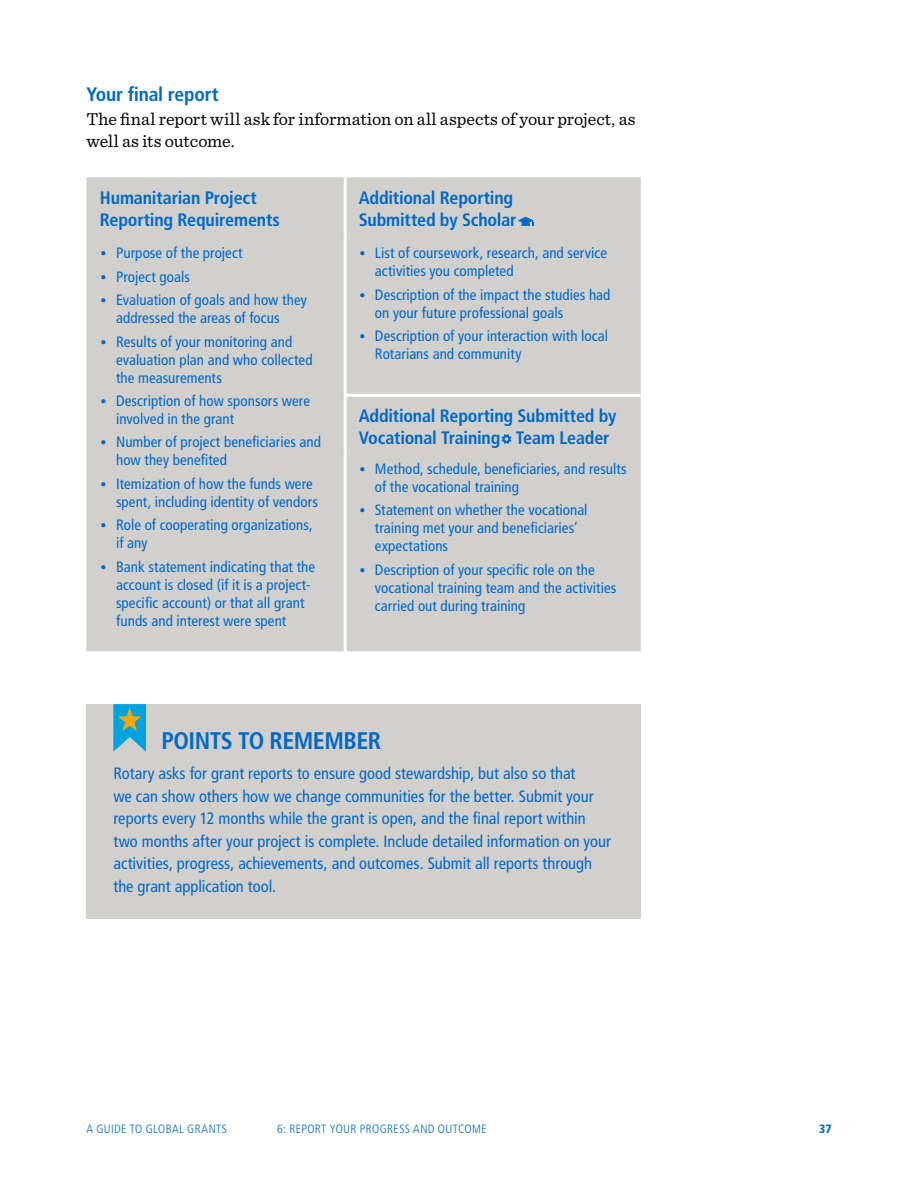
<style>
.page{position:relative;width:918px;height:1188px;background:#fff}
.page>*{position:absolute;margin:0;border:0;box-sizing:border-box;transform-origin:0 0}
.t1{font:700 condensed 24px "Frutiger LT Std";letter-spacing:-.02em;color:#0069c8}
.t2{font:700 condensed 19.5px "Frutiger LT Std";letter-spacing:-.01em;color:#0069c8}
.t3{font:700 condensed 18px/21.6px "Frutiger LT Std";letter-spacing:-.01em;color:#0069c8}
.t4{font:18px/21.6px "Sentinel";color:#000}
.t5{font:condensed 16.5px/22.5px "Frutiger LT Std";color:#0069c8}
.t6{font:condensed 15px/18px "Frutiger LT Std";letter-spacing:.005em;color:#0069c8}
.t7{font:300 condensed 12px "Frutiger LT Std";letter-spacing:.035em;color:#0069c8}
.t8{font:900 condensed 12px "Frutiger LT Std";color:#0069c8}
.s1{font-family:"Sentinel";font-weight:500;font-stretch:normal}
</style>
<div class="page">
<div style="left:86px;top:177px;width:555px;height:474px;background:#d2d0cd"></div>
<hr style="left:344px;top:177px;width:3px;height:57px;background:#fff">
<hr style="left:344px;top:234px;width:3px;height:160px;background:#fff">
<hr style="left:344px;top:397px;width:3px;height:52px;background:#fff">
<hr style="left:344px;top:449px;width:3px;height:202px;background:#fff">
<hr style="left:344px;top:394px;width:297px;height:3px;background:#fff">
<svg style="left:518px;top:217px;width:16px;height:9px"></svg>
<svg style="left:502px;top:434px;width:9px;height:10px"></svg>
<div style="left:86px;top:704px;width:555px;height:215px;background:#d2d0cd"></div>
<svg style="left:113px;top:704px;width:33px;height:48px;background:#42aac1"></svg>
<h2 class="t2" style="left:86px;top:83px;width:134px">Your final report</h2>
<p class="t4" style="left:86px;top:107px;width:551px">The final report will ask for information on all aspects of your project, as well as its outcome.</p>
<p class="t3" style="left:100px;top:187px;width:181px">Humanitarian Project<br>Reporting Requirements</p>
<p class="t3" style="left:359px;top:187px;width:159px">Additional Reporting<br>Submitted by Scholar</p>
<p class="t6" style="left:100px;top:244px;width:144px"><span class="s1">•</span> Purpose of the project</p>
<p class="t6" style="left:100px;top:268px;width:92px"><span class="s1">•</span> Project goals</p>
<p class="t6" style="left:116px;top:291px;width:192px;text-indent:-16px"><span class="s1">•</span> Evaluation of goals and how they addressed the areas of focus</p>
<p class="t6" style="left:116px;top:332px;width:198px;text-indent:-16px"><span class="s1">•</span> Results of your monitoring and evaluation plan and who collected the measurements</p>
<p class="t6" style="left:116px;top:392px;width:195px;text-indent:-16px"><span class="s1">•</span> Description of how sponsors were involved in the grant</p>
<p class="t6" style="left:116px;top:433px;width:207px;text-indent:-16px"><span class="s1">•</span> Number of project beneficiaries and how they benefited</p>
<p class="t6" style="left:116px;top:475px;width:203px;text-indent:-16px"><span class="s1">•</span> Itemization of how the funds were spent, including identity of vendors</p>
<p class="t6" style="left:116px;top:516px;width:198px;text-indent:-16px"><span class="s1">•</span> Role of cooperating organizations, if any</p>
<p class="t6" style="left:116px;top:557px;width:201px;text-indent:-16px"><span class="s1">•</span> Bank statement indicating that the account is closed (if it is a project&shy;specific account) or that all grant funds and interest were spent</p>
<p class="t6" style="left:375px;top:244px;width:234px;text-indent:-16px"><span class="s1">•</span> List of coursework, research, and service activities you completed</p>
<p class="t6" style="left:375px;top:286px;width:237px;text-indent:-16px"><span class="s1">•</span> Description of the impact the studies had on your future professional goals</p>
<p class="t6" style="left:375px;top:327px;width:235px;text-indent:-16px"><span class="s1">•</span> Description of your interaction with local<br>Rotarians and community</p>
<p class="t3" style="left:359px;top:405px;width:259px">Additional Reporting Submitted by<br>Vocational Training Team Leader</p>
<p class="t6" style="left:375px;top:460px;width:253px;text-indent:-16px"><span class="s1">•</span> Method, schedule, beneficiaries, and results of the vocational training</p>
<p class="t6" style="left:375px;top:501px;width:214px;text-indent:-16px"><span class="s1">•</span> Statement on whether the vocational training met your and beneficiaries’ expectations</p>
<p class="t6" style="left:375px;top:561px;width:243px;text-indent:-16px"><span class="s1">•</span> Description of your specific role on the vocational training team and the activities carried out during training</p>
<h1 class="t1" style="left:161px;top:727px;width:221px">POINTS TO REMEMBER</h1>
<p class="t5" style="left:113px;top:763px;width:499px">Rotary asks for grant reports to ensure good stewardship, but also so that<br>we can show others how we change communities for the better. Submit your reports every 12 months while the grant is open, and the final report within two months after your project is complete. Include detailed information on your activities, progress, achievements, and outcomes. Submit all reports through the grant application tool.</p>
<p class="t7" style="left:86px;top:1122px;width:142px">A GUIDE TO GLOBAL GRANTS</p>
<p class="t7" style="left:277px;top:1122px;width:211px">6: REPORT YOUR PROGRESS AND OUTCOME</p>
<p class="t8" style="left:819px;top:1122px;width:14px">37</p>
</div>
